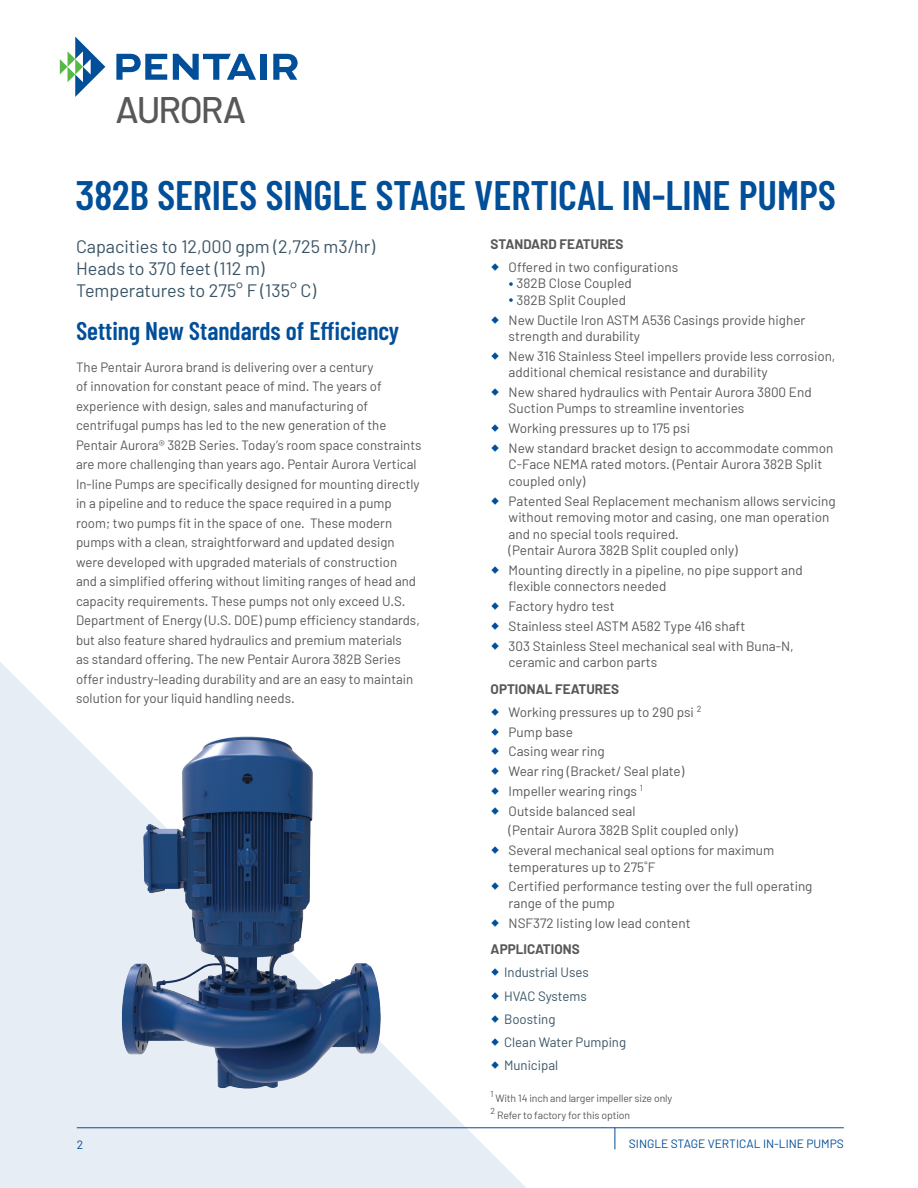
<style>
.page{position:relative;width:918px;height:1188px;background:#fff}
.page>*{position:absolute;margin:0;border:0;box-sizing:border-box;transform-origin:0 0}
.Primary_Heading{font:600 41.1px "Barlow Condensed";color:#014e99}
.t1{font:500 37.2px "Barlow";letter-spacing:-.05em;color:#57585a}
.t2{font:600 25.5px "Barlow Condensed";color:#014e99}
.t3{font:18px "Barlow";color:#3b5566}
.Body_text{font:13.5px/19.5px "Barlow";color:#57585a}
.Bullet_text{font:13.5px "Barlow";color:#3b5566}
.text_heading{font:700 13.5px "Barlow";color:#57585a}
.Bullet_text-2{font:700 13.5px "Barlow";color:#57585a}
.t4{font:12px "Barlow";color:#014e99}
.t5{font:10.5px "Barlow";letter-spacing:-.01em;color:#57585a}
.t6{font:8.7px "Barlow";color:#57585a}
.s1{font-family:"Minion Pro";color:#014e99}
</style>
<div class="page">
<svg style="left:0;top:662px;width:540px;height:526px"></svg>
<hr style="left:77px;top:1127px;width:767px;height:1px;background:#014e99">
<svg style="left:615px;top:1128px;width:1px;height:21px"></svg>
<img style="left:97px;top:727px;width:327px;height:416px">
<svg style="left:60px;top:37px;width:45px;height:60px"></svg>
<svg style="left:116px;top:54px;width:51px;height:26px"></svg>
<svg style="left:173px;top:54px;width:83px;height:26px"></svg>
<div style="left:260px;top:54px;width:6px;height:26px;background:#014e99"></div>
<svg style="left:273px;top:54px;width:25px;height:26px"></svg>
<svg style="left:492px;top:708px;width:7px;height:8px"></svg>
<svg style="left:492px;top:728px;width:7px;height:7px"></svg>
<svg style="left:492px;top:748px;width:7px;height:7px"></svg>
<svg style="left:492px;top:767px;width:7px;height:8px"></svg>
<svg style="left:492px;top:787px;width:7px;height:8px"></svg>
<svg style="left:492px;top:807px;width:7px;height:7px"></svg>
<svg style="left:492px;top:846px;width:7px;height:8px"></svg>
<svg style="left:492px;top:883px;width:7px;height:7px"></svg>
<svg style="left:492px;top:919px;width:7px;height:7px"></svg>
<svg style="left:492px;top:969px;width:7px;height:7px"></svg>
<svg style="left:492px;top:992px;width:7px;height:7px"></svg>
<svg style="left:492px;top:1015px;width:7px;height:8px"></svg>
<svg style="left:492px;top:1038px;width:7px;height:8px"></svg>
<svg style="left:492px;top:1062px;width:7px;height:7px"></svg>
<p class="t1" style="left:116px;top:86px;width:132px">AURORA</p>
<p class="Primary_Heading" style="left:75px;top:170px;width:762px">382B SERIES SINGLE STAGE VERTICAL IN-LINE PUMPS</p>
<p class="t3" style="left:76px;top:235px;width:301px">Capacities to 12,000 gpm (2,725 m3/hr)</p>
<p class="t3" style="left:76px;top:257px;width:190px">Heads to 370 feet (112 m)</p>
<p class="t3" style="left:76px;top:279px;width:242px">Temperatures to 275° F (135° C)</p>
<p class="t2" style="left:76px;top:315px;width:325px">Setting New Standards of Efficiency</p>
<p class="Body_text" style="left:76px;top:357px;width:347px">The Pentair Aurora brand is delivering over a century<br>of innovation for constant peace of mind. The years of experience with design, sales and manufacturing of centrifugal pumps has led to the new generation of the Pentair Aurora® 382B Series. Today’s room space constraints are more challenging than years ago. Pentair Aurora Vertical In-line Pumps are specifically designed for mounting directly in a pipeline and to reduce the space required in a pump room; two pumps fit in the space of one. These modern pumps with a clean, straightforward and updated design were developed with upgraded materials of construction<br>and a simplified offering without limiting ranges of head and capacity requirements. These pumps not only exceed U.S.<br>Department of Energy (U.S. DOE) pump efficiency standards, but also feature shared hydraulics and premium materials<br>as standard offering. The new Pentair Aurora 382B Series offer industry-leading durability and are an easy to maintain solution for your liquid handling needs.</p>
<p class="text_heading" style="left:491px;top:235px;width:134px">STANDARD FEATURES</p>
<p class="Body_text" style="left:509px;top:257px;width:171px">Offered in two configurations</p>
<p class="Body_text" style="left:509px;top:273px;width:125px"><span class="s1">•</span> 382B Close Coupled</p>
<p class="Body_text" style="left:509px;top:290px;width:119px"><span class="s1">•</span> 382B Split Coupled</p>
<p class="Body_text" style="left:509px;top:311px;width:298px;line-height:16.5px">New Ductile Iron ASTM A536 Casings provide higher strength and durability</p>
<p class="Body_text" style="left:509px;top:347px;width:328px;line-height:16.5px">New 316 Stainless Steel impellers provide less corrosion, additional chemical resistance and durability</p>
<p class="Body_text" style="left:509px;top:384px;width:305px;line-height:16.5px">New shared hydraulics with Pentair Aurora 3800 End<br>Suction Pumps to streamline inventories</p>
<p class="Body_text" style="left:509px;top:418px;width:183px">Working pressures up to 175 psi</p>
<p class="Body_text" style="left:509px;top:440px;width:326px;line-height:16.5px">New standard bracket design to accommodate common<br>C-Face NEMA rated motors. (Pentair Aurora 382B Split coupled only)</p>
<p class="Body_text" style="left:509px;top:492px;width:328px;line-height:16.5px">Patented Seal Replacement mechanism allows servicing without removing motor and casing, one man operation and no special tools required.<br>(Pentair Aurora 382B Split coupled only)</p>
<p class="Body_text" style="left:509px;top:561px;width:296px;line-height:16.5px">Mounting directly in a pipeline, no pipe support and flexible connectors needed</p>
<p class="Body_text" style="left:509px;top:596px;width:108px">Factory hydro test</p>
<p class="Body_text" style="left:509px;top:616px;width:238px">Stainless steel ASTM A582 Type 416 shaft</p>
<p class="Body_text" style="left:509px;top:637px;width:287px;line-height:16.5px">303 Stainless Steel mechanical seal with Buna-N, ceramic and carbon parts</p>
<p class="text_heading" style="left:491px;top:680px;width:130px">OPTIONAL FEATURES</p>
<p class="Body_text" style="left:509px;top:702px;width:194px">Working pressures up to 290 psi <sup>2</sup></p>
<p class="Body_text" style="left:509px;top:722px;width:66px">Pump base</p>
<p class="Body_text" style="left:509px;top:741px;width:97px">Casing wear ring</p>
<p class="Body_text" style="left:509px;top:761px;width:177px">Wear ring (Bracket/ Seal plate)</p>
<p class="Body_text" style="left:509px;top:781px;width:136px">Impeller wearing rings <sup>1</sup></p>
<p class="Body_text" style="left:509px;top:801px;width:129px">Outside balanced seal</p>
<p class="Body_text" style="left:509px;top:820px;width:231px">(Pentair Aurora 382B Split coupled only)</p>
<p class="Body_text" style="left:509px;top:842px;width:267px;line-height:16.5px">Several mechanical seal options for maximum temperatures up to 275˚F</p>
<p class="Body_text" style="left:509px;top:878px;width:305px;line-height:16.5px">Certified performance testing over the full operating range of the pump</p>
<p class="Body_text" style="left:509px;top:913px;width:183px">NSF372 listing low lead content</p>
<p class="Bullet_text-2" style="left:491px;top:941px;width:91px">APPLICATIONS</p>
<p class="Bullet_text" style="left:504px;top:964px;width:86px">Industrial Uses</p>
<p class="Bullet_text" style="left:504px;top:987px;width:84px">HVAC Systems</p>
<p class="Bullet_text" style="left:504px;top:1011px;width:53px">Boosting</p>
<p class="Bullet_text" style="left:504px;top:1034px;width:124px">Clean Water Pumping</p>
<p class="Bullet_text" style="left:504px;top:1057px;width:56px">Municipal</p>
<p class="t6" style="left:491px;top:1089px;width:5px">1</p>
<p class="t5" style="left:495px;top:1092px;width:179px">With 14 inch and larger impeller size only</p>
<p class="t6" style="left:491px;top:1105px;width:6px">2</p>
<p class="t5" style="left:497px;top:1109px;width:135px">Refer to factory for this option</p>
<p class="t4" style="left:77px;top:1138px;width:8px">2</p>
<p class="t4" style="left:629px;top:1136px;width:216px">SINGLE STAGE VERTICAL IN-LINE PUMPS</p>
</div>
